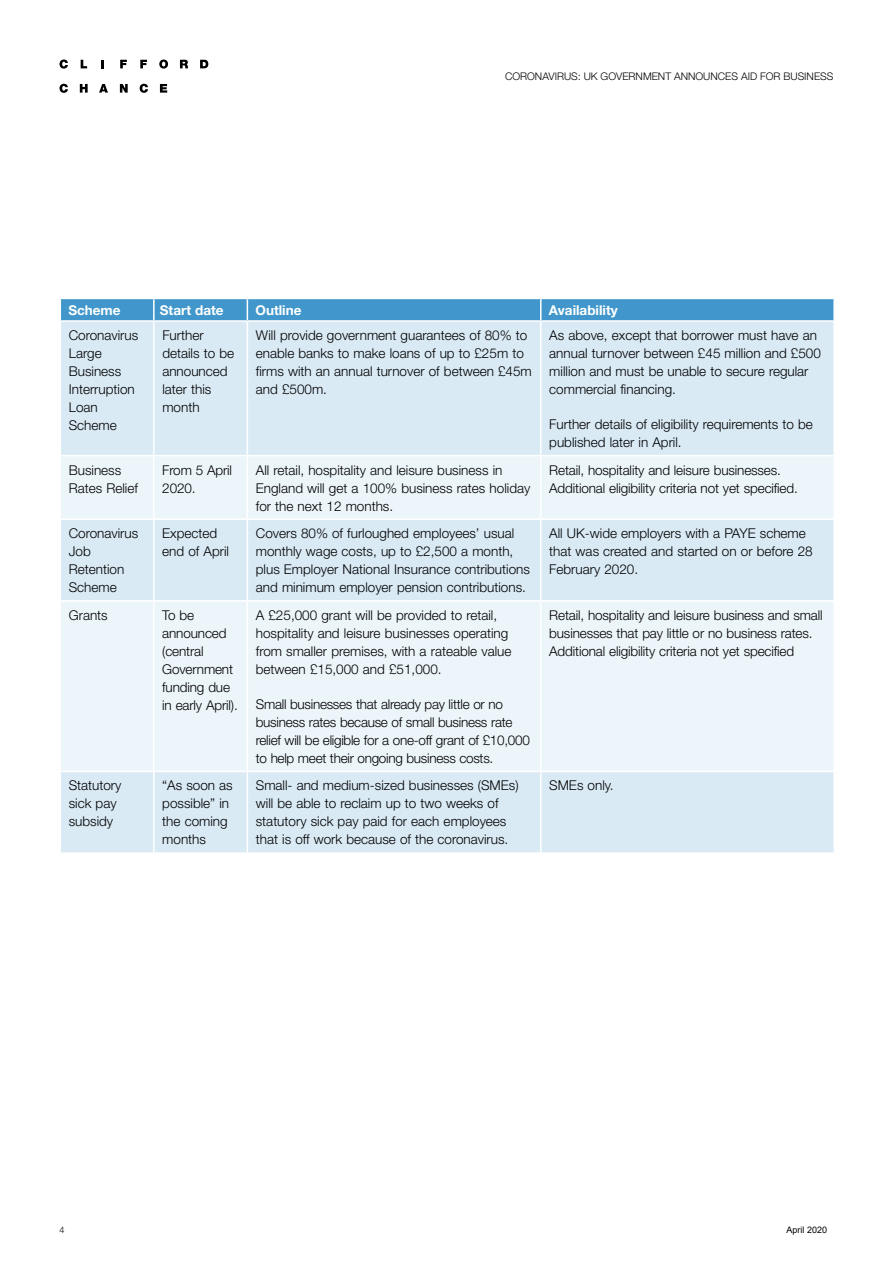
<style>
.page{position:relative;width:893px;height:1263px;background:#fff}
.page>*{position:absolute;margin:0;border:0;box-sizing:border-box;transform-origin:0 0}
.t1{font:300 13.5px/18px "Helvetica Neue LT";color:#000}
.t2{font:300 13.5px/18px "Helvetica Neue LT";letter-spacing:-.02em;color:#000}
.t3{font:700 13.5px "Helvetica Neue LT";color:#fff}
.t4{font:300 10.5px "Helvetica Neue LT";color:#000}
.t5{font:9px "Arial";color:#000}
.t6{font:300 9px "Helvetica Neue LT";color:#000}
</style>
<div class="page">
<svg style="left:60px;top:60px;width:8px;height:9px"></svg>
<svg style="left:81px;top:60px;width:6px;height:8px"></svg>
<svg style="left:102px;top:60px;width:2px;height:8px"></svg>
<svg style="left:120px;top:60px;width:7px;height:8px"></svg>
<svg style="left:140px;top:60px;width:7px;height:8px"></svg>
<svg style="left:159px;top:60px;width:9px;height:9px"></svg>
<svg style="left:180px;top:60px;width:8px;height:8px"></svg>
<svg style="left:200px;top:60px;width:8px;height:8px"></svg>
<svg style="left:60px;top:84px;width:8px;height:9px"></svg>
<svg style="left:80px;top:84px;width:8px;height:9px"></svg>
<svg style="left:99px;top:84px;width:9px;height:9px"></svg>
<svg style="left:120px;top:84px;width:8px;height:9px"></svg>
<svg style="left:140px;top:84px;width:8px;height:9px"></svg>
<svg style="left:160px;top:84px;width:7px;height:9px"></svg>
<div style="left:61px;top:322px;width:772px;height:530px;background:#d9eaf5"></div>
<svg style="left:61px;top:456px;width:772px;height:315px;background:#e7f2f8"></svg>
<svg style="left:60px;top:298px;width:773px;height:22px;background:#489bcd"></svg>
<hr style="left:541px;top:298px;width:294px;height:1px;background:#fff">
<hr style="left:540px;top:299px;width:2px;height:21px;background:#fff">
<hr style="left:153px;top:322px;width:2px;height:133px;background:#fff">
<hr style="left:247px;top:322px;width:1px;height:133px;background:#fff">
<hr style="left:540px;top:322px;width:2px;height:133px;background:#fff">
<hr style="left:153px;top:520px;width:2px;height:80px;background:#fff">
<hr style="left:247px;top:520px;width:1px;height:80px;background:#fff">
<hr style="left:540px;top:520px;width:2px;height:80px;background:#fff">
<hr style="left:60px;top:600px;width:94px;height:2px;background:#fff">
<hr style="left:154px;top:600px;width:93px;height:2px;background:#fff">
<hr style="left:153px;top:602px;width:2px;height:169px;background:#fff">
<hr style="left:247px;top:600px;width:294px;height:2px;background:#fff">
<hr style="left:247px;top:602px;width:1px;height:169px;background:#fff">
<hr style="left:541px;top:600px;width:294px;height:2px;background:#fff">
<hr style="left:540px;top:602px;width:2px;height:169px;background:#fff">
<hr style="left:60px;top:771px;width:94px;height:1px;background:#fff">
<hr style="left:154px;top:771px;width:93px;height:1px;background:#fff">
<hr style="left:153px;top:772px;width:2px;height:80px;background:#fff">
<hr style="left:247px;top:771px;width:294px;height:1px;background:#fff">
<hr style="left:247px;top:772px;width:1px;height:80px;background:#fff">
<hr style="left:541px;top:771px;width:294px;height:1px;background:#fff">
<hr style="left:540px;top:772px;width:2px;height:80px;background:#fff">
<hr style="left:60px;top:455px;width:94px;height:1px;background:#fff">
<hr style="left:60px;top:518px;width:94px;height:2px;background:#fff">
<hr style="left:154px;top:455px;width:93px;height:1px;background:#fff">
<hr style="left:153px;top:456px;width:2px;height:62px;background:#fff">
<hr style="left:154px;top:518px;width:93px;height:2px;background:#fff">
<hr style="left:247px;top:455px;width:294px;height:1px;background:#fff">
<hr style="left:247px;top:456px;width:1px;height:62px;background:#fff">
<hr style="left:247px;top:518px;width:294px;height:2px;background:#fff">
<hr style="left:541px;top:455px;width:294px;height:1px;background:#fff">
<hr style="left:540px;top:456px;width:2px;height:62px;background:#fff">
<hr style="left:541px;top:518px;width:294px;height:2px;background:#fff">
<p class="t4" style="left:505px;top:70px;width:330px">CORONAVIRUS: UK GOVERNMENT ANNOUNCES AID FOR BUSINESS</p>
<p class="t3" style="left:68px;top:302px;width:54px">Scheme</p>
<p class="t3" style="left:160px;top:302px;width:65px">Start date</p>
<p class="t3" style="left:255px;top:302px;width:47px">Outline</p>
<p class="t3" style="left:549px;top:302px;width:70px">Availability</p>
<p class="t1" style="left:69px;top:326px;width:71px">Coronavirus<br>Large<br>Business<br>Interruption<br>Loan<br>Scheme</p>
<p class="t1" style="left:162px;top:326px;width:73px">Further details to be announced later this month</p>
<p class="t1" style="left:256px;top:326px;width:277px">Will provide government guarantees of 80% to enable banks to make loans of up to £25m to firms with an annual turnover of between £45m and £500m.</p>
<p class="t1" style="left:549px;top:326px;width:273px">As above, except that borrower must have an annual turnover between £45 million and £500 million and must be unable to secure regular commercial financing.</p>
<p class="t1" style="left:549px;top:415px;width:265px">Further details of eligibility requirements to be published later in April.</p>
<p class="t1" style="left:69px;top:461px;width:71px">Business<br>Rates Relief</p>
<p class="t1" style="left:162px;top:461px;width:71px">From 5 April<br>2020.</p>
<p class="t1" style="left:256px;top:461px;width:276px">All retail, hospitality and leisure business in<br>England will get a 100% business rates holiday for the next 12 months.</p>
<p class="t1" style="left:549px;top:460px;width:250px">Retail, hospitality and leisure businesses.<br>Additional eligibility criteria not yet specified.</p>
<p class="t1" style="left:69px;top:524px;width:71px">Coronavirus<br>Job<br>Retention<br>Scheme</p>
<p class="t1" style="left:162px;top:524px;width:68px">Expected end of April</p>
<p class="t1" style="left:256px;top:524px;width:276px">Covers 80% of furloughed employees’ usual monthly wage costs, up to £2,500 a month, plus Employer National Insurance contributions and minimum employer pension contributions.</p>
<p class="t1" style="left:549px;top:524px;width:265px">All UK-wide employers with a PAYE scheme that was created and started on or before 28<br>February 2020.</p>
<p class="t1" style="left:69px;top:606px;width:41px">Grants</p>
<p class="t1" style="left:162px;top:606px;width:77px">To be announced (central<br>Government funding due in early April).</p>
<p class="t1" style="left:256px;top:606px;width:257px">A £25,000 grant will be provided to retail, hospitality and leisure businesses operating from smaller premises, with a rateable value between £15,000 and £51,000.</p>
<p class="t1" style="left:549px;top:606px;width:275px">Retail, hospitality and leisure business and small businesses that pay little or no business rates.<br>Additional eligibility criteria not yet specified</p>
<p class="t2" style="left:256px;top:695px;width:275px">Small businesses that already pay little or no business rates because of small business rate relief will be eligible for a one-off grant of £10,000 to help meet their ongoing business costs.</p>
<p class="t1" style="left:69px;top:776px;width:54px">Statutory sick pay subsidy</p>
<p class="t1" style="left:162px;top:776px;width:72px">“As soon as possible” in the coming months</p>
<p class="t1" style="left:256px;top:776px;width:264px">Small- and medium-sized businesses (SMEs) will be able to reclaim up to two weeks of statutory sick pay paid for each employees that is off work because of the coronavirus.</p>
<p class="t1" style="left:549px;top:776px;width:66px">SMEs only.</p>
<p class="t6" style="left:60px;top:1224px;width:7px">4</p>
<p class="t5" style="left:787px;top:1224px;width:42px">April 2020</p>
</div>
